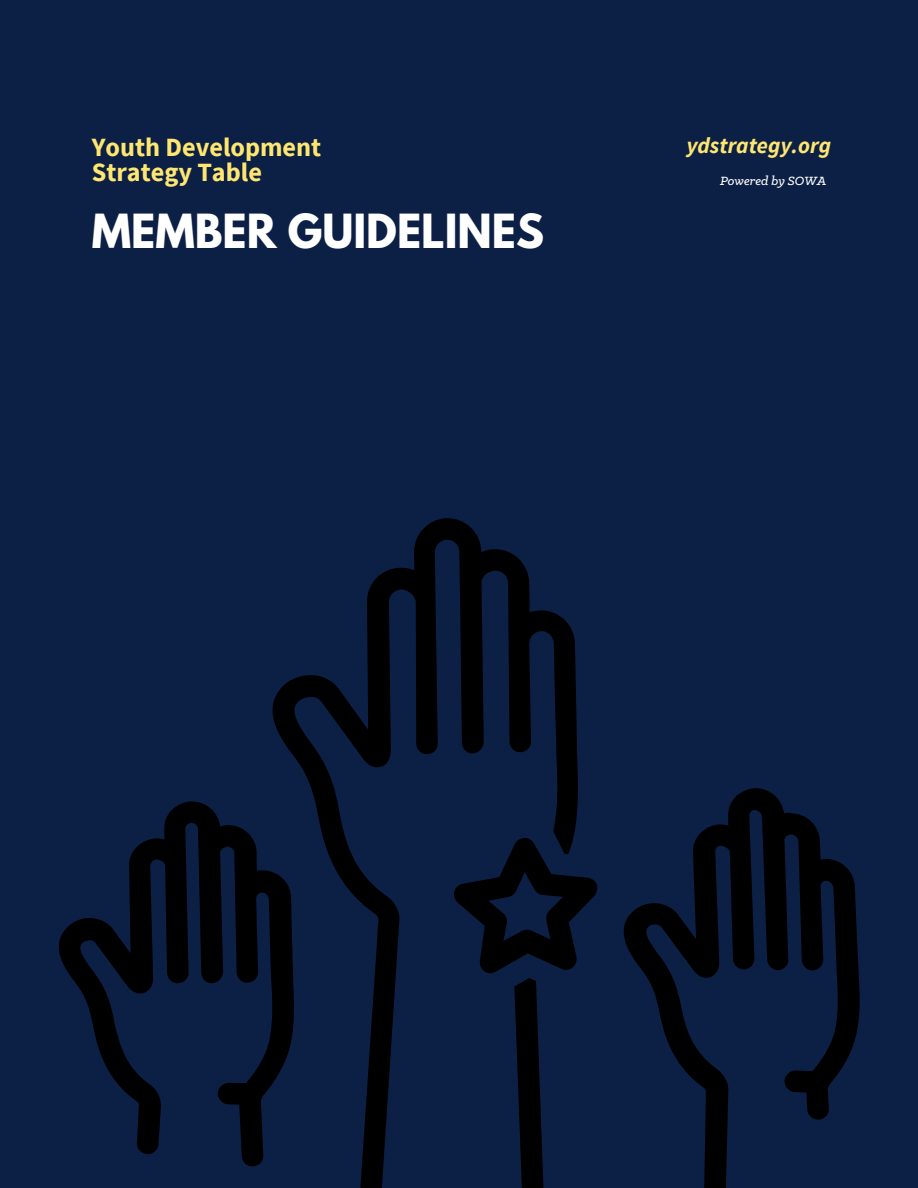
<style>
.page{position:relative;width:918px;height:1188px;background:#0c1f45}
.page>*{position:absolute;margin:0;border:0;box-sizing:border-box;transform-origin:0 0}
.t1{font:700 41.7px "League Spartan";color:#fff}
.t2{font:700 26.25px "Source Sans Pro";color:#fee671}
.t3{font:italic 700 22.5px "Source Sans Pro";color:#fee671}
.t4{font:italic 500 13.5px "Klinic Slab";color:#fff}
</style>
<div class="page">
<svg style="left:272px;top:518px;width:306px;height:263px"></svg>
<svg style="left:510px;top:769px;width:350px;height:419px"></svg>
<svg style="left:58px;top:781px;width:342px;height:407px"></svg>
<svg style="left:386px;top:973px;width:291px;height:215px"></svg>
<svg style="left:426px;top:814px;width:200px;height:200px"></svg>
<p class="t2" style="left:92px;top:130px;width:231px">Youth Development</p>
<p class="t2" style="left:92px;top:155px;width:172px">Strategy Table</p>
<p class="t1" style="left:92px;top:211px;width:454px">MEMBER GUIDELINES</p>
<p class="t3" style="left:686px;top:131px;width:146px">ydstrategy.org</p>
<p class="t4" style="left:720px;top:175px;width:108px">Powered by SOWA</p>
</div>
